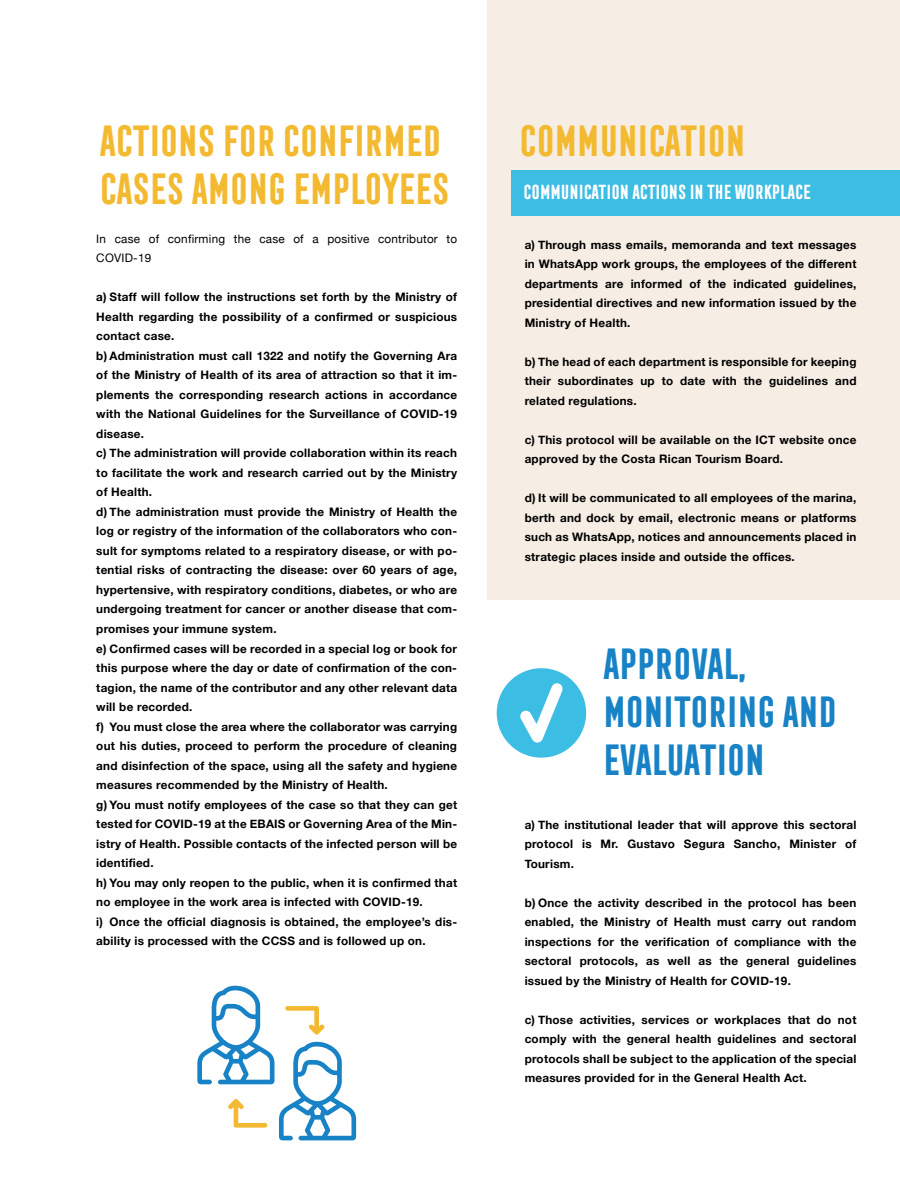
<style>
.page{position:relative;width:900px;height:1200px;background:#fff}
.page>*{position:absolute;margin:0;border:0;box-sizing:border-box;transform-origin:0 0}
.t1{font:700 40.2px/48.2px "Frontage Condensed";letter-spacing:-.12em;color:#f3ba31}
.t2{font:700 40.2px/48.2px "Frontage Condensed";letter-spacing:-.12em;color:#1782c5}
.t3{font:700 18.75px "Frontage Condensed";letter-spacing:-.12em;color:#fff}
.t4{font:700 11.7px/19.5px "Helvetica Neue";letter-spacing:.02em;color:#000;text-align:justify}
.t5{font:11.7px/19.5px "Helvetica Neue";letter-spacing:.02em;color:#000}
</style>
<div class="page">
<div style="left:487px;top:0;width:413px;height:600px;background:#f6ede4"></div>
<div style="left:512px;top:171px;width:388px;height:45px;background:#3cbde4"></div>
<div style="left:497px;top:668px;width:89px;height:90px;background:#3cbde4;border-radius:50%"></div>
<svg style="left:511px;top:674px;width:61px;height:84px"></svg>
<svg style="left:197px;top:985px;width:159px;height:155px"></svg>
<h1 class="t1" style="left:96px;top:116px;width:356px">ACTIONS FOR CONFIRMED<br>CASES AMONG EMPLOYEES</h1>
<p class="t5" style="left:96px;top:230px;width:362px">In case of confirming the case of a positive contributor to<br>COVID-19</p>
<p class="t4" style="left:96px;top:288px;width:362px;text-align:left">a) Staff will follow the instructions set forth by the Ministry of Health regarding the possibility of a confirmed or suspicious contact case.<br>b) Administration must call 1322 and notify the Governing Ara of the Ministry of Health of its area of attraction so that it im&shy;plements the corresponding research actions in accordance with the National Guidelines for the Surveillance of COVID-19 disease.<br>c) The administration will provide collaboration within its reach to facilitate the work and research carried out by the Ministry of Health.<br>d) The administration must provide the Ministry of Health the log or registry of the information of the collaborators who con&shy;sult for symptoms related to a respiratory disease, or with po&shy;tential risks of contracting the disease: over 60 years of age, hypertensive, with respiratory conditions, diabetes, or who are undergoing treatment for cancer or another disease that com&shy;promises your immune system.<br>e) Confirmed cases will be recorded in a special log or book for this purpose where the day or date of confirmation of the con&shy;tagion, the name of the contributor and any other relevant data will be recorded.<br>f) You must close the area where the collaborator was carrying out his duties, proceed to perform the procedure of cleaning and disinfection of the space, using all the safety and hygiene measures recommended by the Ministry of Health.<br>g) You must notify employees of the case so that they can get tested for COVID-19 at the EBAIS or Governing Area of the Min&shy;istry of Health. Possible contacts of the infected person will be identified.<br>h) You may only reopen to the public, when it is confirmed that no employee in the work area is infected with COVID-19.<br>i) Once the official diagnosis is obtained, the employee’s dis&shy;ability is processed with the CCSS and is followed up on.</p>
<h1 class="t1" style="left:516px;top:117px;width:232px">COMMUNICATION</h1>
<h2 class="t3" style="left:522px;top:182px;width:291px">COMMUNICATION ACTIONS IN THE WORKPLACE</h2>
<p class="t4" style="left:525px;top:235px;width:333px">a) Through mass emails, memoranda and text messages in WhatsApp work groups, the employees of the different departments are informed of the indicated guidelines, presidential directives and new information issued by the Ministry of Health.</p>
<p class="t4" style="left:525px;top:352px;width:333px">b) The head of each department is responsible for keeping their subordinates up to date with the guidelines and related regulations.</p>
<p class="t4" style="left:525px;top:430px;width:333px">c) This protocol will be available on the ICT website once approved by the Costa Rican Tourism Board.</p>
<p class="t4" style="left:525px;top:489px;width:333px">d) It will be communicated to all employees of the marina, berth and dock by email, electronic means or platforms such as WhatsApp, notices and announcements placed in strategic places inside and outside the offices.</p>
<h1 class="t2" style="left:600px;top:639px;width:240px">APPROVAL,<br>MONITORING AND<br>EVALUATION</h1>
<p class="t4" style="left:525px;top:815px;width:333px">a) The institutional leader that will approve this sectoral protocol is Mr. Gustavo Segura Sancho, Minister of Tourism.</p>
<p class="t4" style="left:525px;top:893px;width:333px">b) Once the activity described in the protocol has been enabled, the Ministry of Health must carry out random inspections for the verification of compliance with the sectoral protocols, as well as the general guidelines issued by the Ministry of Health for COVID-19.</p>
<p class="t4" style="left:525px;top:1010px;width:333px">c) Those activities, services or workplaces that do not comply with the general health guidelines and sectoral protocols shall be subject to the application of the special measures provided for in the General Health Act.</p>
</div>
